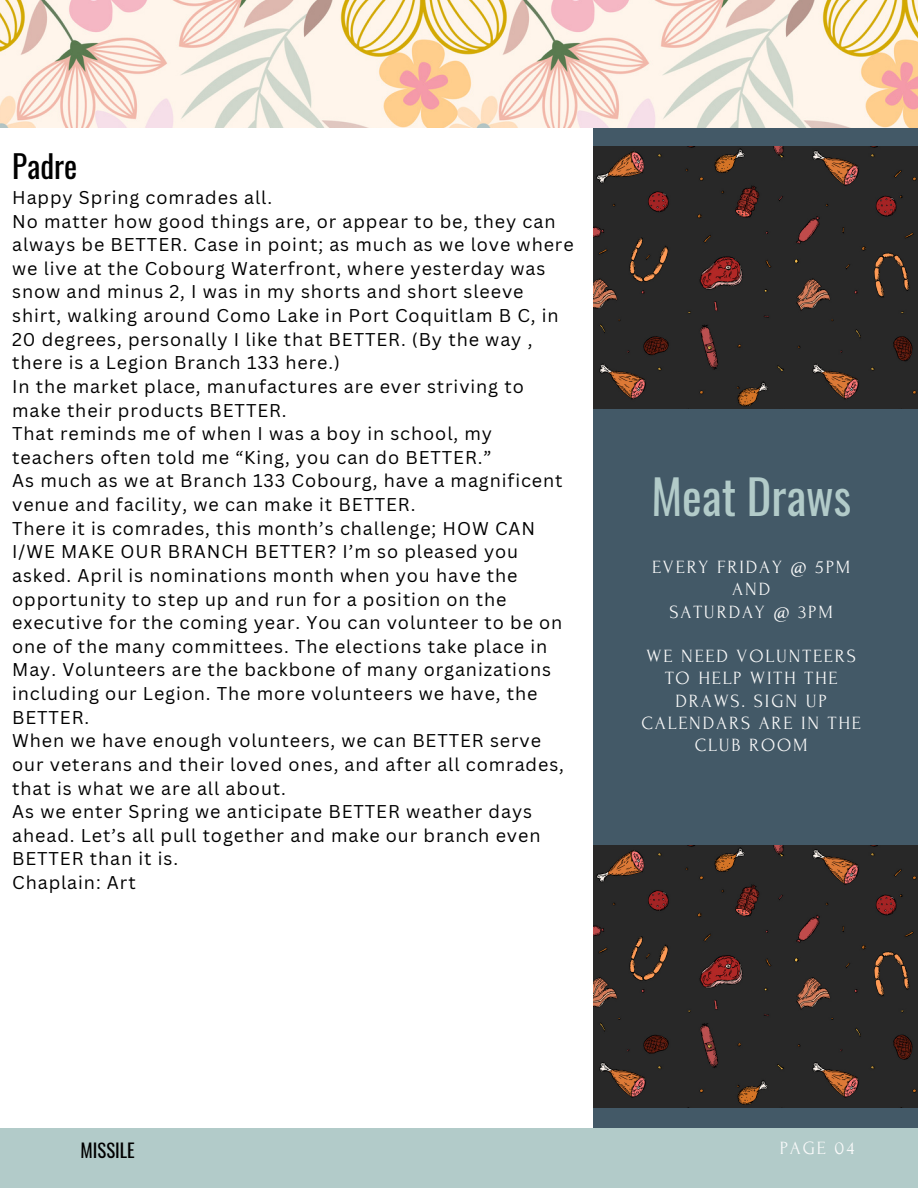
<style>
.page{position:relative;width:918px;height:1188px;background:#fff}
.page>*{position:absolute;margin:0;border:0;box-sizing:border-box;transform-origin:0 0}
.t1{font:46.65px "Oswald";color:#b2cbc9}
.t2{font:31.2px "Oswald";color:#000}
.t3{font:18.75px "Oswald";color:#000}
.t4{font:18.6px/22.2px "Forum";letter-spacing:.1em;color:#fafafa;text-align:center}
.t5{font:18px/23.7px "Canva Sans";letter-spacing:.05em;color:#000}
</style>
<div class="page">
<div style="left:594px;top:104px;width:324px;height:1084px;background:#435967"></div>
<div style="left:0;top:1128px;width:918px;height:60px;background:#b2cbc9"></div>
<img style="left:0;top:0;width:918px;height:127px">
<img style="left:594px;top:147px;width:324px;height:262px">
<img style="left:594px;top:846px;width:324px;height:262px">
<h2 class="t2" style="left:12px;top:141px;width:67px">Padre</h2>
<p class="t5" style="left:12px;top:185px;width:563px">Happy Spring comrades all.<br>No matter how good things are, or appear to be, they can always be BETTER. Case in point; as much as we love where we live at the Cobourg Waterfront, where yesterday was snow and minus 2, I was in my shorts and short sleeve shirt, walking around Como Lake in Port Coquitlam B C, in 20 degrees, personally I like that BETTER. (By the way , there is a Legion Branch 133 here.)<br>In the market place, manufactures are ever striving to make their products BETTER.<br>That reminds me of when I was a boy in school, my teachers often told me “King, you can do BETTER.”<br>As much as we at Branch 133 Cobourg, have a magnificent venue and facility, we can make it BETTER.<br>There it is comrades, this month’s challenge; HOW CAN I/WE MAKE OUR BRANCH BETTER? I’m so pleased you asked. April is nominations month when you have the opportunity to step up and run for a position on the executive for the coming year. You can volunteer to be on one of the many committees. The elections take place in May. Volunteers are the backbone of many organizations including our Legion. The more volunteers we have, the BETTER.<br>When we have enough volunteers, we can BETTER serve our veterans and their loved ones, and after all comrades, that is what we are all about.<br>As we enter Spring we anticipate BETTER weather days ahead. Let’s all pull together and make our branch even BETTER than it is.<br>Chaplain: Art</p>
<h1 class="t1" style="left:651px;top:461px;width:201px">Meat Draws</h1>
<p class="t4" style="left:652px;top:556px;width:200px">EVERY FRIDAY @ 5PM<br>AND<br>SATURDAY @ 3PM</p>
<p class="t4" style="left:641px;top:645px;width:221px">WE NEED VOLUNTEERS<br>TO HELP WITH THE<br>DRAWS. SIGN UP<br>CALENDARS ARE IN THE<br>CLUB ROOM</p>
<p class="t3" style="left:81px;top:1136px;width:56px">MISSILE</p>
<p class="t4" style="left:780px;top:1137px;width:76px">PAGE 04</p>
</div>
